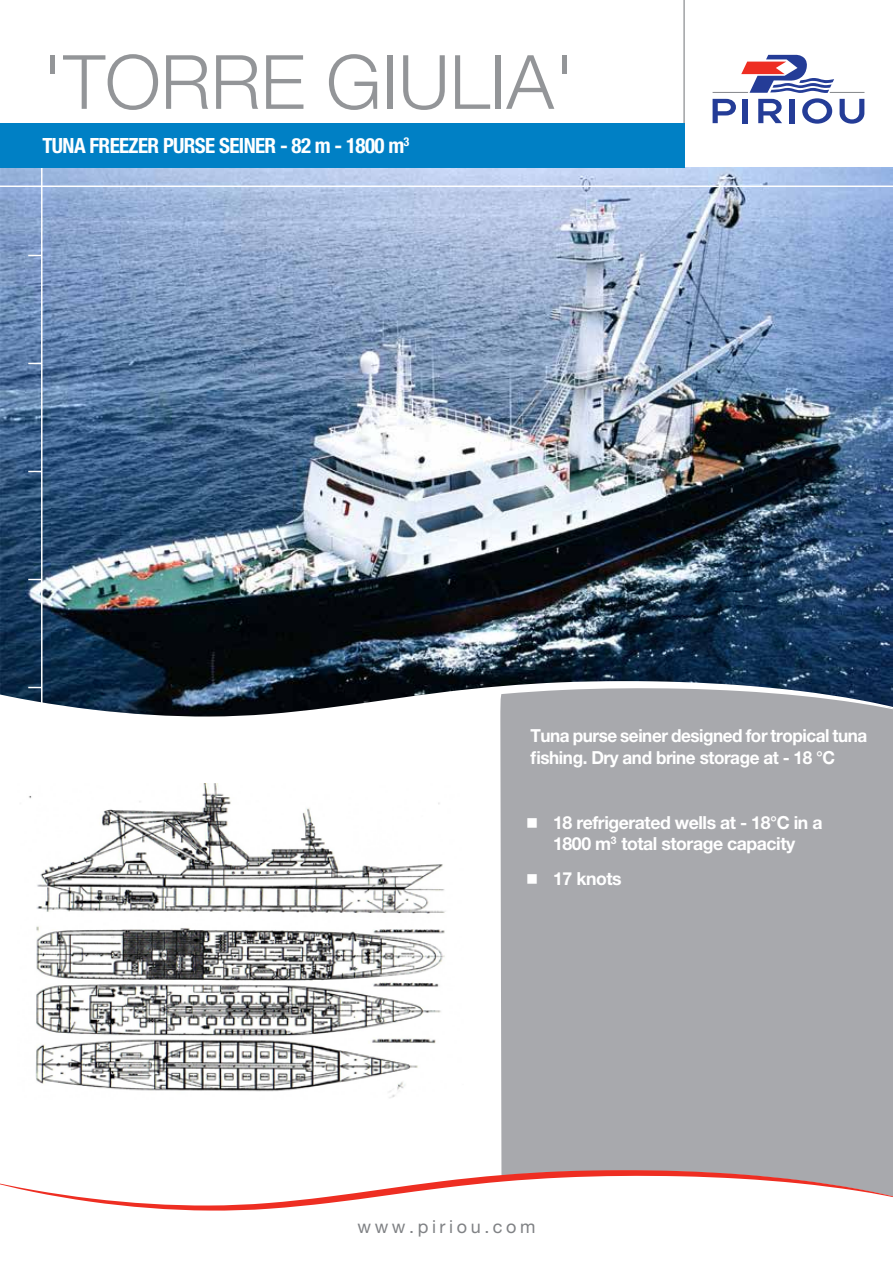
<style>
.page{position:relative;width:893px;height:1263px;background:#fff}
.page>*{position:absolute;margin:0;border:0;box-sizing:border-box;transform-origin:0 0}
.t1{font:300 75px "Helvetica Neue LT Pro";color:#939598}
.t2{font:700 condensed 21px "Helvetica Neue LT Pro";letter-spacing:-.03em;color:#fff}
.t3{font:700 18px/21.6px "Helvetica Neue LT Pro";letter-spacing:-.025em;color:#fff;scale:.95 1}
.t4{font:700 18px/21.6px "Helvetica Neue LT Pro";letter-spacing:-.025em;color:#fff}
.t5{font:18px "Helvetica Neue LT Pro";letter-spacing:.2em;color:#808285}
</style>
<div class="page">
<div style="left:500px;top:905px;width:393px;height:265px;background:#a8a9ad"></div>
<svg style="left:0;top:1170px;width:893px;height:41px"></svg>
<svg style="left:713px;top:55px;width:151px;height:69px"></svg>
<hr style="left:683px;top:0;width:2px;height:168px;background:#808285">
<img style="left:35px;top:905px;width:411px;height:193px">
<div style="left:0;top:123px;width:685px;height:45px;background:#0080c5"></div>
<img style="left:0;top:167px;width:893px;height:738px">
<h1 class="t1" style="left:43px;top:36px;width:534px">'TORRE GIULIA'</h1>
<p class="t2" style="left:43px;top:133px;width:368px">TUNA FREEZER PURSE SEINER - 82 M - 1800 M<sup>3</sup></p>
<p class="t3" style="left:530px;top:725px;width:356px">Tuna purse seiner designed for tropical tuna fishing. Dry and brine storage at - 18 °C</p>
<p class="t4" style="left:553px;top:811px;width:271px">18 refrigerated wells at - 18°C in a<br>1800 m<sup>3</sup> total storage capacity</p>
<p class="t4" style="left:553px;top:867px;width:70px">17 knots</p>
<p class="t5" style="left:357px;top:1216px;width:180px">www.piriou.com</p>
</div>
